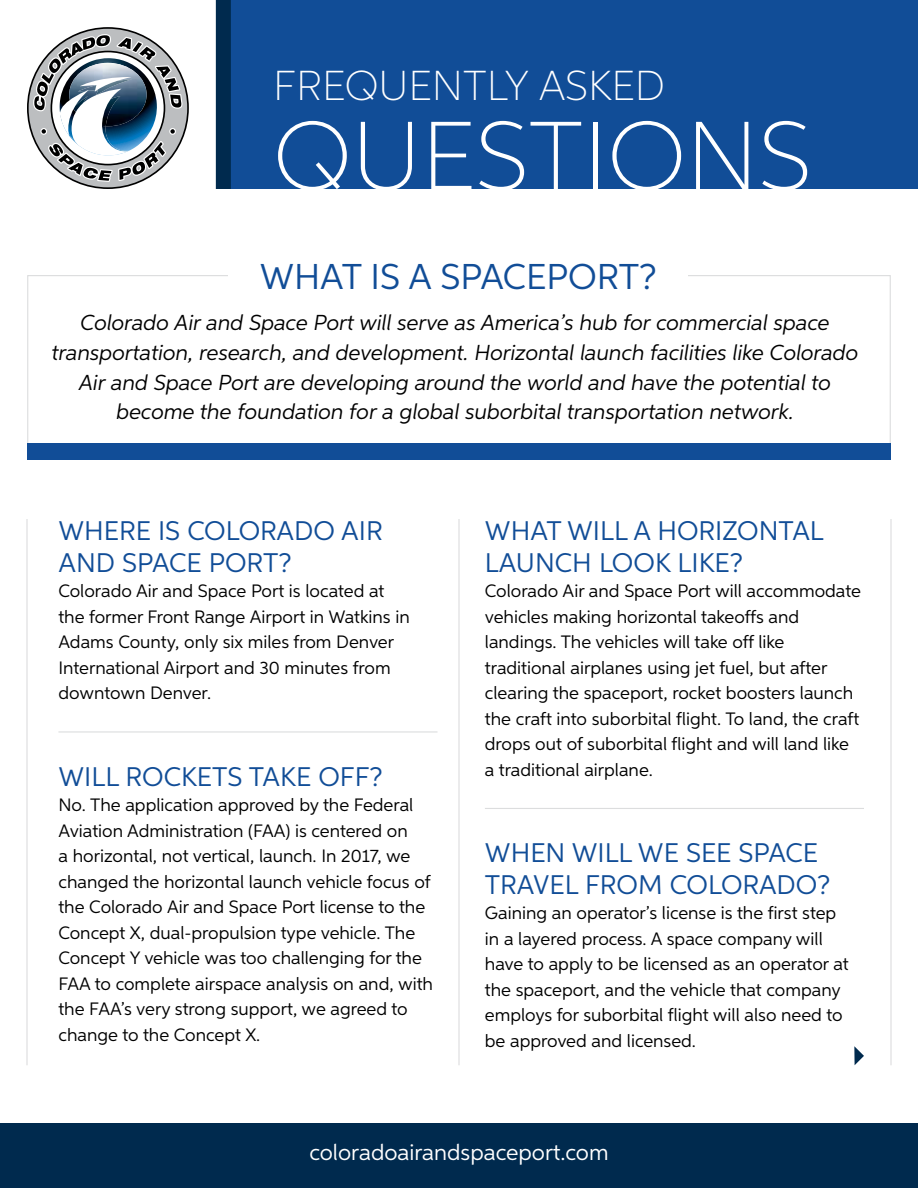
<style>
.page{position:relative;width:918px;height:1188px;background:#fff}
.page>*{position:absolute;margin:0;border:0;box-sizing:border-box;transform-origin:0 0}
.t1{font:100 97.5px "Aspira";color:#fff}
.t2{font:100 42px "Aspira";color:#fff}
.t3{font:36px "Aspira";color:#114d97}
.t4{font:27px/31.5px "Aspira";color:#114d97}
.t5{font:22.5px "Aspira";color:#fff}
.t6{font:italic 21.75px/30px "Aspira";color:#000;text-align:center}
.t7{font:18px/25.5px "Aspira";color:#000}
</style>
<div class="page">
<svg style="left:27px;top:27px;width:162px;height:162px"></svg>
<div style="left:27px;top:443px;width:864px;height:16px;background:#114d97"></div>
<hr style="left:458px;top:519px;width:2px;height:546px;background:#dcddde">
<hr style="left:58px;top:731px;width:380px;height:2px;background:#dcddde">
<hr style="left:26px;top:519px;width:2px;height:546px;background:#dcddde">
<hr style="left:890px;top:519px;width:2px;height:546px;background:#dcddde">
<hr style="left:485px;top:808px;width:379px;height:1px;background:#dcddde">
<div style="left:0;top:1124px;width:918px;height:64px;background:#002a4e"></div>
<svg style="left:854px;top:1046px;width:10px;height:19px"></svg>
<div style="left:231px;top:0;width:687px;height:189px;background:#114d97"></div>
<div style="left:216px;top:0;width:15px;height:189px;background:#002a4e"></div>
<h2 class="t2" style="left:273px;top:60px;width:393px">FREQUENTLY ASKED</h2>
<h1 class="t1" style="left:273px;top:97px;width:540px">QUESTIONS</h1>
<h3 class="t3" style="left:260px;top:255px;width:398px">WHAT IS A SPACEPORT?</h3>
<p class="t6" style="left:52px;top:307px;width:808px">Colorado Air and Space Port will serve as America’s hub for commercial space transportation, research, and development. Horizontal launch facilities like Colorado Air and Space Port are developing around the world and have the potential to become the foundation for a global suborbital transportation network.</p>
<h3 class="t4" style="left:58px;top:515px;width:326px">WHERE IS COLORADO AIR<br>AND SPACE PORT?</h3>
<p class="t7" style="left:58px;top:578px;width:353px">Colorado Air and Space Port is located at the former Front Range Airport in Watkins in Adams County, only six miles from Denver International Airport and 30 minutes from downtown Denver.</p>
<h3 class="t4" style="left:58px;top:760px;width:326px">WILL ROCKETS TAKE OFF?</h3>
<p class="t7" style="left:58px;top:792px;width:376px">No. The application approved by the Federal Aviation Administration (FAA) is centered on<br>a horizontal, not vertical, launch. In 2017, we changed the horizontal launch vehicle focus of the Colorado Air and Space Port license to the Concept X, dual-propulsion type vehicle. The Concept Y vehicle was too challenging for the FAA to complete airspace analysis on and, with the FAA’s very strong support, we agreed to change to the Concept X.</p>
<h3 class="t4" style="left:485px;top:515px;width:340px">WHAT WILL A HORIZONTAL<br>LAUNCH LOOK LIKE?</h3>
<p class="t7" style="left:485px;top:578px;width:378px">Colorado Air and Space Port will accommodate vehicles making horizontal takeoffs and landings. The vehicles will take off like traditional airplanes using jet fuel, but after clearing the spaceport, rocket boosters launch the craft into suborbital flight. To land, the craft drops out of suborbital flight and will land like a traditional airplane.</p>
<h3 class="t4" style="left:485px;top:837px;width:347px">WHEN WILL WE SEE SPACE<br>TRAVEL FROM COLORADO?</h3>
<p class="t7" style="left:485px;top:900px;width:365px">Gaining an operator’s license is the first step in a layered process. A space company will have to apply to be licensed as an operator at the spaceport, and the vehicle that company employs for suborbital flight will also need to be approved and licensed.</p>
<p class="t5" style="left:309px;top:1139px;width:301px">coloradoairandspaceport.com</p>
</div>
